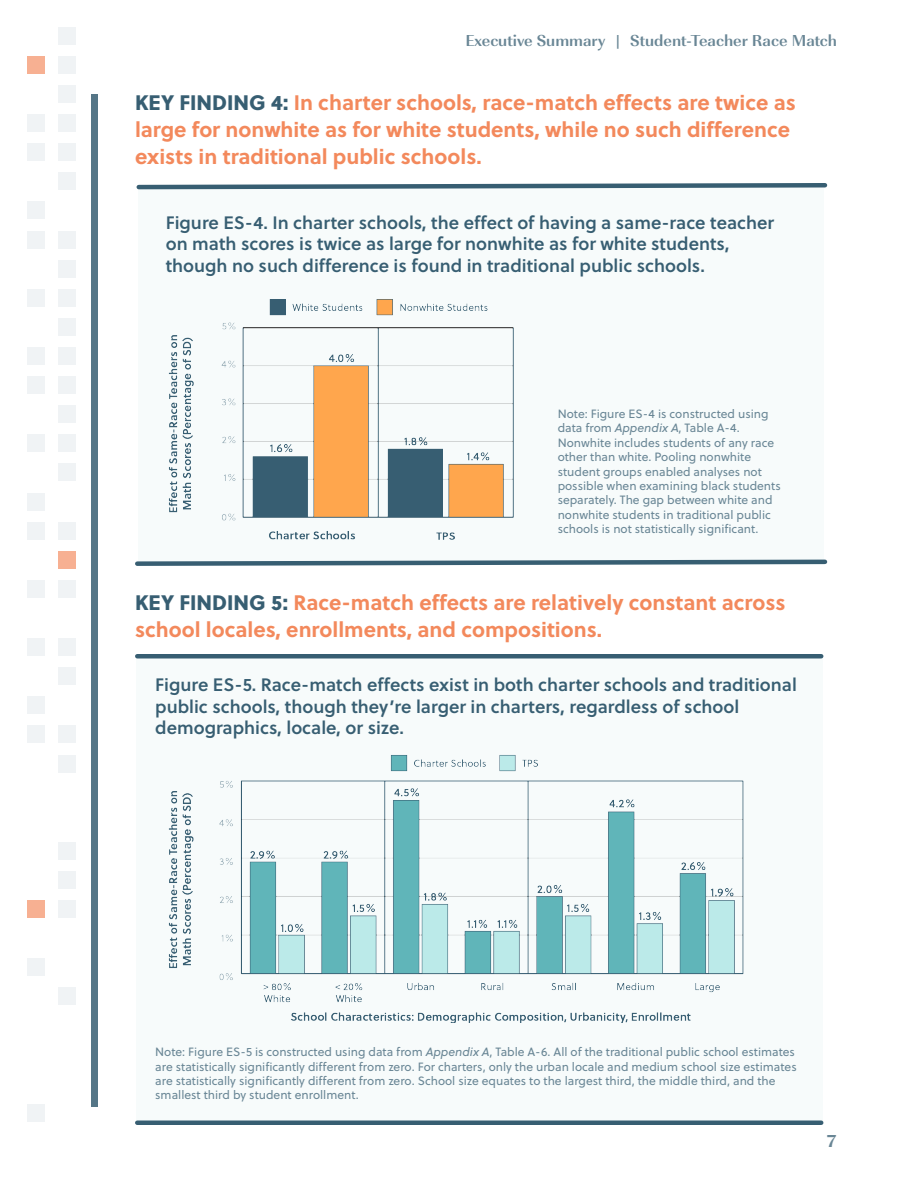
<style>
.page{position:relative;width:918px;height:1188px;background:#fff}
.page>*{position:absolute;margin:0;border:0;box-sizing:border-box;transform-origin:0 0}
.t1{font:700 21px/27px "Soleil";color:#f3895c}
.t2{font:18px/21.6px "Soleil Sb";color:#375e72}
.t3{font:700 expanded 18px "Imperial URW";color:#698695}
.t4{font:700 16.5px "Imperial URW";color:#698695}
.t5{font:12px/14.4px "Soleil";color:#698695}
.s1{font-family:"Soleil Xb";font-weight:400;color:#375e72}
.s2{font-style:italic}
</style>
<div class="page">
<div style="left:91px;top:94px;width:7px;height:1013px;background:#557687"></div>
<div style="left:58px;top:726px;width:18px;height:17px;background:#f0f3f5"></div>
<div style="left:27px;top:376px;width:18px;height:18px;background:#f0f3f5"></div>
<div style="left:27px;top:1104px;width:18px;height:18px;background:#f0f3f5"></div>
<div style="left:58px;top:900px;width:18px;height:18px;background:#f0f3f5"></div>
<div style="left:58px;top:85px;width:18px;height:18px;background:#f0f3f5"></div>
<div style="left:58px;top:173px;width:18px;height:17px;background:#f0f3f5"></div>
<div style="left:58px;top:289px;width:18px;height:18px;background:#f0f3f5"></div>
<div style="left:58px;top:667px;width:18px;height:18px;background:#f0f3f5"></div>
<div style="left:27px;top:434px;width:18px;height:18px;background:#f0f3f5"></div>
<div style="left:58px;top:871px;width:18px;height:18px;background:#f0f3f5"></div>
<div style="left:58px;top:988px;width:18px;height:17px;background:#f0f3f5"></div>
<div style="left:58px;top:27px;width:18px;height:18px;background:#f0f3f5"></div>
<div style="left:58px;top:56px;width:18px;height:18px;background:#f0f3f5"></div>
<div style="left:58px;top:114px;width:18px;height:18px;background:#f0f3f5"></div>
<div style="left:58px;top:143px;width:18px;height:18px;background:#f0f3f5"></div>
<div style="left:58px;top:231px;width:18px;height:17px;background:#f0f3f5"></div>
<div style="left:58px;top:260px;width:18px;height:18px;background:#f0f3f5"></div>
<div style="left:58px;top:318px;width:18px;height:18px;background:#f0f3f5"></div>
<div style="left:58px;top:347px;width:18px;height:18px;background:#f0f3f5"></div>
<div style="left:58px;top:376px;width:18px;height:18px;background:#f0f3f5"></div>
<div style="left:58px;top:405px;width:18px;height:18px;background:#f0f3f5"></div>
<div style="left:58px;top:434px;width:18px;height:18px;background:#f0f3f5"></div>
<div style="left:58px;top:464px;width:18px;height:17px;background:#f0f3f5"></div>
<div style="left:58px;top:522px;width:18px;height:18px;background:#f0f3f5"></div>
<div style="left:58px;top:580px;width:18px;height:18px;background:#f0f3f5"></div>
<div style="left:58px;top:638px;width:18px;height:18px;background:#f0f3f5"></div>
<div style="left:58px;top:755px;width:18px;height:17px;background:#f0f3f5"></div>
<div style="left:27px;top:114px;width:18px;height:18px;background:#f0f3f5"></div>
<div style="left:27px;top:143px;width:18px;height:18px;background:#f0f3f5"></div>
<div style="left:27px;top:202px;width:18px;height:17px;background:#f0f3f5"></div>
<div style="left:27px;top:231px;width:18px;height:17px;background:#f0f3f5"></div>
<div style="left:27px;top:289px;width:18px;height:18px;background:#f0f3f5"></div>
<div style="left:27px;top:347px;width:18px;height:18px;background:#f0f3f5"></div>
<div style="left:27px;top:493px;width:18px;height:17px;background:#f0f3f5"></div>
<div style="left:27px;top:522px;width:18px;height:18px;background:#f0f3f5"></div>
<div style="left:27px;top:580px;width:18px;height:18px;background:#f0f3f5"></div>
<div style="left:27px;top:638px;width:18px;height:18px;background:#f0f3f5"></div>
<div style="left:27px;top:696px;width:18px;height:18px;background:#f0f3f5"></div>
<div style="left:27px;top:726px;width:18px;height:17px;background:#f0f3f5"></div>
<div style="left:58px;top:842px;width:18px;height:18px;background:#f0f3f5"></div>
<div style="left:27px;top:958px;width:18px;height:18px;background:#f0f3f5"></div>
<div style="left:27px;top:56px;width:18px;height:18px;background:#f7b092"></div>
<div style="left:27px;top:900px;width:18px;height:18px;background:#f7b092"></div>
<div style="left:58px;top:551px;width:18px;height:18px;background:#f7b092"></div>
<div style="left:138px;top:188px;width:686px;height:376px;background:#f7fbfb"></div>
<svg style="left:136px;top:183px;width:692px;height:7px"></svg>
<img style="left:168px;top:299px;width:346px;height:241px">
<svg style="left:135px;top:559px;width:693px;height:7px"></svg>
<div style="left:136px;top:655px;width:687px;height:469px;background:#f7fbfb"></div>
<div style="left:137px;top:1120px;width:684px;height:5px;background:#375e72"></div>
<hr style="left:137px;top:654px;width:684px;height:4px;background:#375e72">
<img style="left:168px;top:755px;width:576px;height:268px">
<h3 class="t4" style="left:465px;top:28px;width:373px">Executive Summary | Student-Teacher Race Match</h3>
<h1 class="t1" style="left:135px;top:88px;width:662px"><span class="s1">KEY FINDING 4:</span> In charter schools, race-match effects are twice as large for nonwhite as for white students, while no such difference exists in traditional public schools.</h1>
<h2 class="t2" style="left:166px;top:211px;width:610px">Figure ES-4. In charter schools, the effect of having a same-race teacher on math scores is twice as large for nonwhite as for white students, though no such difference is found in traditional public schools.</h2>
<p class="t5" style="left:558px;top:406px;width:225px">Note: Figure ES-4 is constructed using data from <span class="s2">Appendix A</span>, Table A-4.<br>Nonwhite includes students of any race other than white. Pooling nonwhite student groups enabled analyses not possible when examining black students separately. The gap between white and nonwhite students in traditional public schools is not statistically significant.</p>
<h1 class="t1" style="left:135px;top:588px;width:652px"><span class="s1">KEY FINDING 5:</span> Race-match effects are relatively constant across school locales, enrollments, and compositions.</h1>
<h2 class="t2" style="left:155px;top:673px;width:643px">Figure ES-5. Race-match effects exist in both charter schools and traditional public schools, though they’re larger in charters, regardless of school demographics, locale, or size.</h2>
<p class="t5" style="left:155px;top:1044px;width:643px">Note: Figure ES-5 is constructed using data from <span class="s2">Appendix A</span>, Table A-6. All of the traditional public school estimates are statistically significantly different from zero. For charters, only the urban locale and medium school size estimates are statistically significantly different from zero. School size equates to the largest third, the middle third, and the smallest third by student enrollment.</p>
<h2 class="t3" style="left:827px;top:1127px;width:12px">7</h2>
</div>
